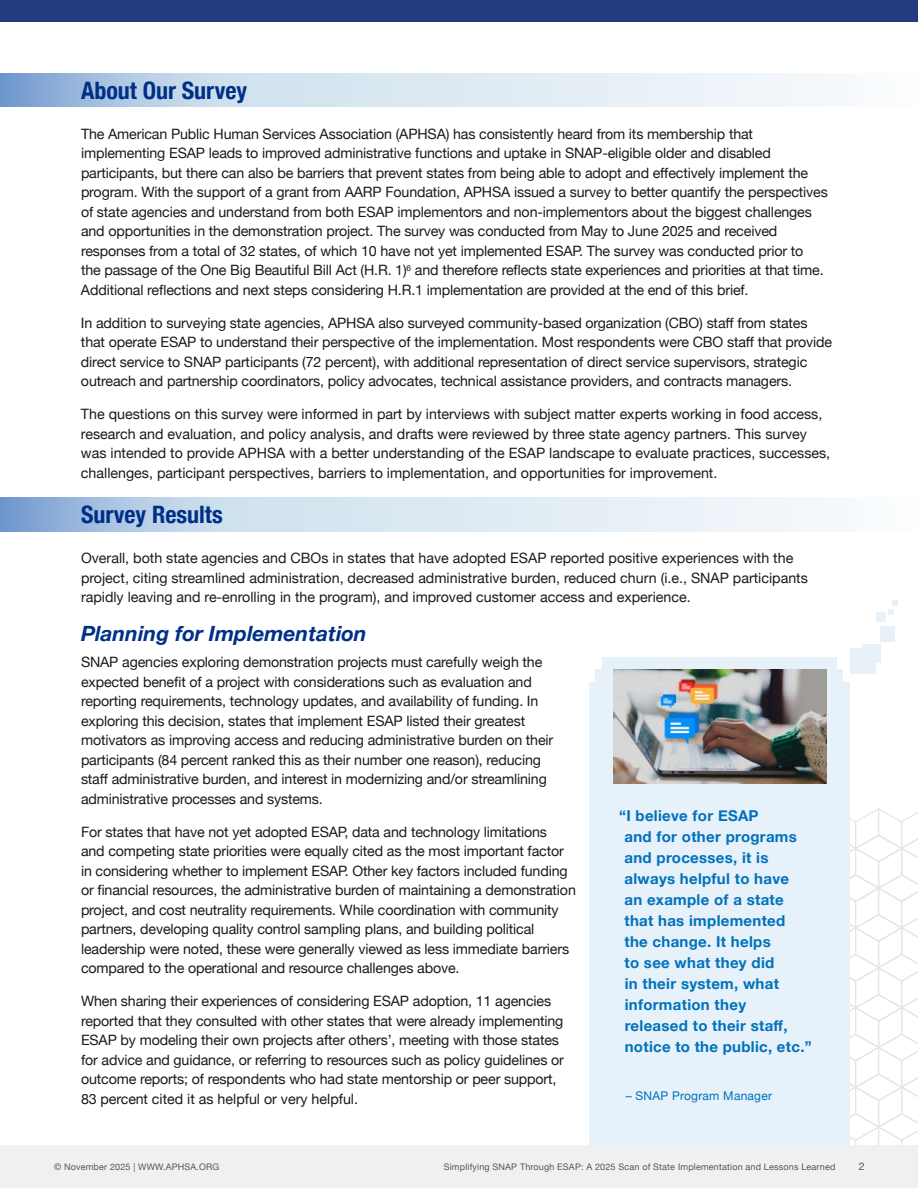
<style>
.page{position:relative;width:918px;height:1188px;background:#fff}
.page>*{position:absolute;margin:0;border:0;box-sizing:border-box;transform-origin:0 0}
.t1{font:700 condensed 24px "Helvetica Neue";color:#002f87}
.t2{font:italic 700 21px "Helvetica Neue";color:#002f87}
.t3{font:700 15px/21px "Helvetica Neue";letter-spacing:.02em;color:#0071bc}
.t4{font:14.25px/19.5px "Helvetica Neue";letter-spacing:-.01em;color:#1a1a1a}
.t5{font:12px "Helvetica Neue";letter-spacing:.02em;color:#0071bc}
.t6{font:10.5px "Helvetica Neue";color:#54565a}
.t7{font:9px "Helvetica Neue";letter-spacing:.02em;color:#54565a}
</style>
<div class="page">
<svg style="left:0;top:498px;width:817px;height:33px;background:#d0e0ee"></svg>
<svg style="left:0;top:73px;width:817px;height:34px;background:#d0e0ee"></svg>
<svg style="left:850px;top:983px;width:68px;height:163px"></svg>
<svg style="left:850px;top:808px;width:68px;height:175px"></svg>
<div style="left:589px;top:683px;width:261px;height:473px;background:#e6f1f9"></div>
<div style="left:0;top:0;width:918px;height:22px;background:#253b80"></div>
<div style="left:603px;top:657px;width:234px;height:499px;background:#e6f1f9"></div>
<img style="left:614px;top:670px;width:212px;height:113px">
<div style="left:0;top:1146px;width:918px;height:42px;background:#f0f0f0"></div>
<div style="left:850px;top:648px;width:25px;height:25px;background:#e6f1f9"></div>
<div style="left:863px;top:644px;width:18px;height:19px;background:#e6f1f9"></div>
<div style="left:881px;top:626px;width:14px;height:16px;background:#e6f1f9"></div>
<div style="left:876px;top:612px;width:9px;height:10px;background:#e6f1f9"></div>
<svg style="left:888px;top:600px;width:10px;height:15px"></svg>
<h1 class="t1" style="left:81px;top:82px;width:168px">About Our Survey</h1>
<p class="t4" style="left:81px;top:125px;width:748px">The American Public Human Services Association (APHSA) has consistently heard from its membership that implementing ESAP leads to improved administrative functions and uptake in SNAP-eligible older and disabled participants, but there can also be barriers that prevent states from being able to adopt and effectively implement the program. With the support of a grant from AARP Foundation, APHSA issued a survey to better quantify the perspectives of state agencies and understand from both ESAP implementors and non-implementors about the biggest challenges and opportunities in the demonstration project. The survey was conducted from May to June 2025 and received responses from a total of 32 states, of which 10 have not yet implemented ESAP. The survey was conducted prior to<br>the passage of the One Big Beautiful Bill Act (H.R. 1)<sup>6</sup> and therefore reflects state experiences and priorities at that time.<br>Additional reflections and next steps considering H.R.1 implementation are provided at the end of this brief.</p>
<p class="t4" style="left:81px;top:314px;width:753px">In addition to surveying state agencies, APHSA also surveyed community-based organization (CBO) staff from states that operate ESAP to understand their perspective of the implementation. Most respondents were CBO staff that provide direct service to SNAP participants (72 percent), with additional representation of direct service supervisors, strategic outreach and partnership coordinators, policy advocates, technical assistance providers, and contracts managers.</p>
<p class="t4" style="left:81px;top:405px;width:751px">The questions on this survey were informed in part by interviews with subject matter experts working in food access, research and evaluation, and policy analysis, and drafts were reviewed by three state agency partners. This survey was intended to provide APHSA with a better understanding of the ESAP landscape to evaluate practices, successes, challenges, participant perspectives, barriers to implementation, and opportunities for improvement.</p>
<h1 class="t1" style="left:81px;top:506px;width:143px">Survey Results</h1>
<p class="t4" style="left:81px;top:549px;width:728px">Overall, both state agencies and CBOs in states that have adopted ESAP reported positive experiences with the project, citing streamlined administration, decreased administrative burden, reduced churn (i.e., SNAP participants rapidly leaving and re-enrolling in the program), and improved customer access and experience.</p>
<h2 class="t2" style="left:81px;top:626px;width:287px">Planning for Implementation</h2>
<p class="t4" style="left:81px;top:653px;width:474px">SNAP agencies exploring demonstration projects must carefully weigh the expected benefit of a project with considerations such as evaluation and reporting requirements, technology updates, and availability of funding. In exploring this decision, states that implement ESAP listed their greatest motivators as improving access and reducing administrative burden on their participants (84 percent ranked this as their number one reason), reducing staff administrative burden, and interest in modernizing and/or streamlining administrative processes and systems.</p>
<p class="t4" style="left:81px;top:823px;width:496px">For states that have not yet adopted ESAP, data and technology limitations<br>and competing state priorities were equally cited as the most important factor in considering whether to implement ESAP. Other key factors included funding or financial resources, the administrative burden of maintaining a demonstration project, and cost neutrality requirements. While coordination with community partners, developing quality control sampling plans, and building political leadership were noted, these were generally viewed as less immediate barriers compared to the operational and resource challenges above.</p>
<p class="t4" style="left:81px;top:992px;width:484px">When sharing their experiences of considering ESAP adoption, 11 agencies reported that they consulted with other states that were already implementing ESAP by modeling their own projects after others’, meeting with those states for advice and guidance, or referring to resources such as policy guidelines or outcome reports; of respondents who had state mentorship or peer support, 83 percent cited it as helpful or very helpful.</p>
<p class="t3" style="left:624px;top:807px;width:189px;text-indent:-5px">“I believe for ESAP<br>and for other programs and processes, it is always helpful to have<br>an example of a state that has implemented the change. It helps<br>to see what they did<br>in their system, what information they released to their staff, notice to the public, etc.”</p>
<p class="t5" style="left:626px;top:1088px;width:148px">– SNAP Program Manager</p>
<p class="t7" style="left:54px;top:1160px;width:167px">© November 2025 | WWW.APHSA.ORG</p>
<p class="t7" style="left:444px;top:1160px;width:393px">Simplifying SNAP Through ESAP: A 2025 Scan of State Implementation and Lessons Learned</p>
<p class="t6" style="left:859px;top:1159px;width:7px">2</p>
</div>
